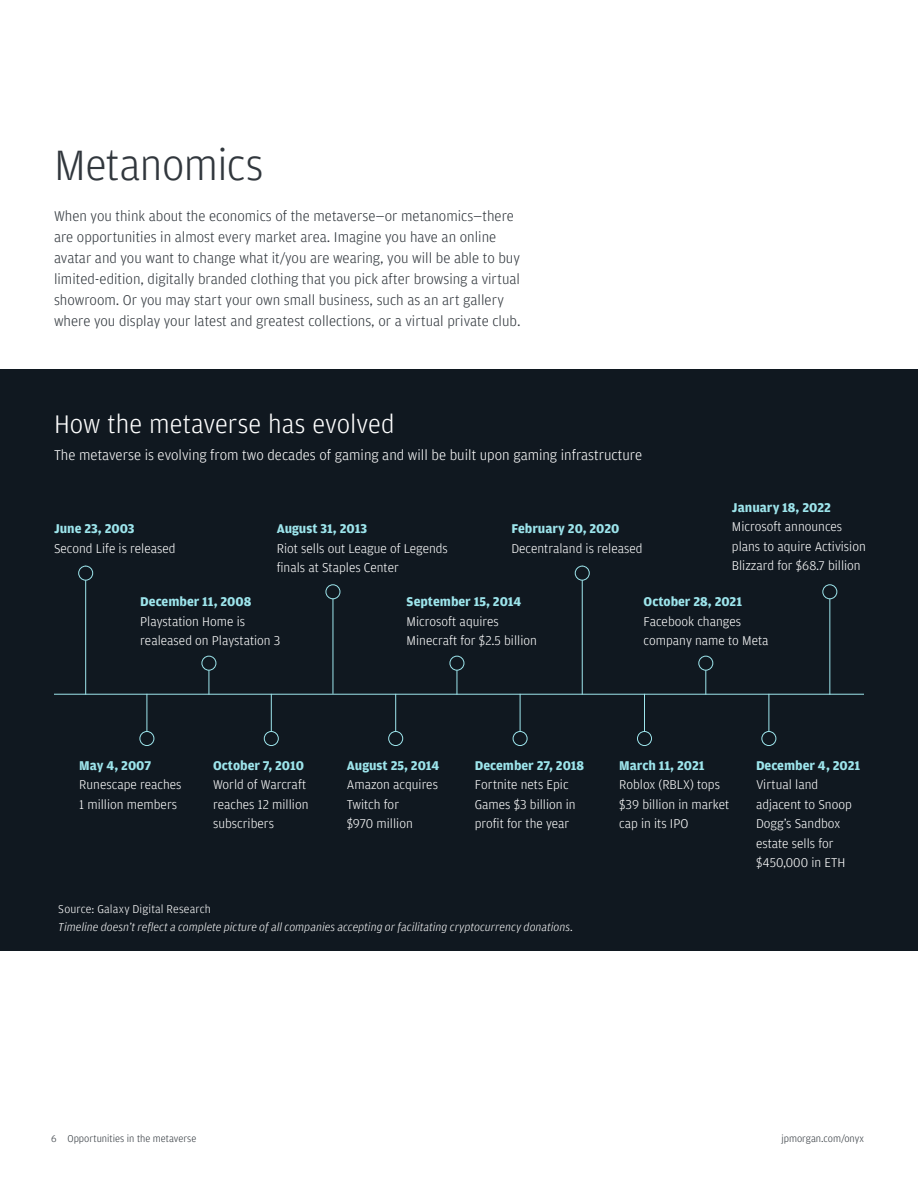
<style>
.page{position:relative;width:918px;height:1188px;background:#fff}
.page>*{position:absolute;margin:0;border:0;box-sizing:border-box;transform-origin:0 0}
.t1{font:300 45px "Amplitude";letter-spacing:-.01em;color:#31373d}
.t2{font:300 27px "Amplitude";color:#fff}
.Body_Paragraph{font:300 15px/21px "Amplitude";color:#31373d}
.Body_Paragraph-2{font:300 15px "Amplitude";color:#fff}
.Body_Paragraph-3{font:300 13.5px/19.5px "Amplitude";color:#fff}
.Body_Paragraph-4{font:700 13.5px "Amplitude";color:#9de5ec}
.t3{font:italic 300 12px "Amplitude";letter-spacing:.005em;color:#fff}
.t4{font:300 12px "Amplitude";letter-spacing:.01em;color:#fff}
.t5{font:300 10.5px "Amplitude";color:#31373d}
.s1{font-weight:700;color:#9de5ec}
</style>
<div class="page">
<div style="left:0;top:369px;width:918px;height:582px;background:#101820"></div>
<hr style="left:54px;top:694px;width:810px;height:1px;background:#9de5ec">
<hr style="left:209px;top:663px;width:1px;height:32px;background:#9de5ec">
<hr style="left:333px;top:592px;width:1px;height:102px;background:#9de5ec">
<hr style="left:457px;top:663px;width:1px;height:32px;background:#9de5ec">
<hr style="left:705px;top:663px;width:1px;height:32px;background:#9de5ec">
<hr style="left:829px;top:592px;width:1px;height:103px;background:#9de5ec">
<hr style="left:85px;top:566px;width:1px;height:129px;background:#9de5ec">
<div style="left:79px;top:566px;width:14px;height:14px;background:#101820;border-radius:50%"></div>
<div style="left:78px;top:566px;width:15px;height:15px;border:1px solid #9de5ec;border-radius:50%"></div>
<hr style="left:582px;top:566px;width:1px;height:129px;background:#9de5ec">
<div style="left:575px;top:566px;width:14px;height:14px;background:#101820;border-radius:50%"></div>
<div style="left:575px;top:566px;width:15px;height:15px;border:1px solid #9de5ec;border-radius:50%"></div>
<div style="left:326px;top:585px;width:14px;height:14px;background:#101820;border-radius:50%"></div>
<div style="left:326px;top:584px;width:14px;height:15px;border:1px solid #9de5ec;border-radius:50%"></div>
<div style="left:202px;top:656px;width:14px;height:14px;background:#101820;border-radius:50%"></div>
<div style="left:202px;top:656px;width:14px;height:15px;border:1px solid #9de5ec;border-radius:50%"></div>
<div style="left:450px;top:656px;width:14px;height:14px;background:#101820;border-radius:50%"></div>
<div style="left:450px;top:656px;width:14px;height:15px;border:1px solid #9de5ec;border-radius:50%"></div>
<div style="left:699px;top:656px;width:14px;height:14px;background:#101820;border-radius:50%"></div>
<div style="left:698px;top:656px;width:15px;height:15px;border:1px solid #9de5ec;border-radius:50%"></div>
<div style="left:823px;top:585px;width:14px;height:14px;background:#101820;border-radius:50%"></div>
<div style="left:822px;top:584px;width:15px;height:15px;border:1px solid #9de5ec;border-radius:50%"></div>
<hr style="left:147px;top:694px;width:1px;height:45px;background:#9de5ec">
<div style="left:140px;top:732px;width:14px;height:14px;background:#101820;border-radius:50%"></div>
<div style="left:140px;top:731px;width:14px;height:15px;border:1px solid #9de5ec;border-radius:50%"></div>
<hr style="left:769px;top:694px;width:1px;height:45px;background:#9de5ec">
<div style="left:762px;top:732px;width:14px;height:14px;background:#101820;border-radius:50%"></div>
<div style="left:762px;top:731px;width:14px;height:15px;border:1px solid #9de5ec;border-radius:50%"></div>
<hr style="left:271px;top:694px;width:1px;height:45px;background:#9de5ec">
<div style="left:264px;top:732px;width:14px;height:14px;background:#101820;border-radius:50%"></div>
<div style="left:264px;top:731px;width:15px;height:15px;border:1px solid #9de5ec;border-radius:50%"></div>
<hr style="left:395px;top:694px;width:1px;height:45px;background:#9de5ec">
<div style="left:389px;top:732px;width:14px;height:14px;background:#101820;border-radius:50%"></div>
<div style="left:388px;top:731px;width:15px;height:15px;border:1px solid #9de5ec;border-radius:50%"></div>
<hr style="left:520px;top:694px;width:1px;height:45px;background:#9de5ec">
<div style="left:513px;top:732px;width:14px;height:14px;background:#101820;border-radius:50%"></div>
<div style="left:513px;top:731px;width:14px;height:15px;border:1px solid #9de5ec;border-radius:50%"></div>
<hr style="left:644px;top:694px;width:1px;height:45px;background:#9de5ec">
<div style="left:637px;top:732px;width:15px;height:14px;background:#101820;border-radius:50%"></div>
<div style="left:637px;top:731px;width:15px;height:15px;border:1px solid #9de5ec;border-radius:50%"></div>
<h1 class="t1" style="left:54px;top:136px;width:211px">Metanomics</h1>
<p class="Body_Paragraph" style="left:54px;top:205px;width:468px">When you think about the economics of the metaverse—or metanomics—there are opportunities in almost every market area. Imagine you have an online avatar and you want to change what it/you are wearing, you will be able to buy limited-edition, digitally branded clothing that you pick after browsing a virtual showroom. Or you may start your own small business, such as an art gallery where you display your latest and greatest collections, or a virtual private club.</p>
<h2 class="t2" style="left:54px;top:407px;width:342px">How the metaverse has evolved</h2>
<p class="Body_Paragraph-2" style="left:54px;top:446px;width:590px">The metaverse is evolving from two decades of gaming and will be built upon gaming infrastructure</p>
<p class="Body_Paragraph-3" style="left:732px;top:497px;width:135px"><span class="s1">January 18, 2022<br></span>Microsoft announces plans to aquire Activision<br>Blizzard for $68.7 billion</p>
<p class="Body_Paragraph-3" style="left:511px;top:519px;width:133px"><span class="s1">February 20, 2020<br></span>Decentraland is released</p>
<p class="Body_Paragraph-4" style="left:277px;top:520px;width:92px">August 31, 2013</p>
<p class="Body_Paragraph-3" style="left:277px;top:538px;width:173px">Riot sells out League of Legends finals at Staples Center</p>
<p class="Body_Paragraph-3" style="left:407px;top:592px;width:132px"><span class="s1">September 15, 2014<br></span>Microsoft aquires<br>Minecraft for $2.5 billion</p>
<p class="Body_Paragraph-3" style="left:54px;top:519px;width:123px"><span class="s1">June 23, 2003<br></span>Second Life is released</p>
<p class="Body_Paragraph-3" style="left:140px;top:592px;width:142px"><span class="s1">December 11, 2008<br></span>Playstation Home is realeased on Playstation 3</p>
<p class="Body_Paragraph-3" style="left:644px;top:592px;width:126px"><span class="s1">October 28, 2021<br></span>Facebook changes company name to Meta</p>
<p class="Body_Paragraph-3" style="left:79px;top:755px;width:104px"><span class="s1">May 4, 2007<br></span>Runescape reaches<br>1 million members</p>
<p class="Body_Paragraph-3" style="left:213px;top:755px;width:97px"><span class="s1">October 7, 2010<br></span>World of Warcraft reaches 12 million subscribers</p>
<p class="Body_Paragraph-3" style="left:347px;top:755px;width:94px"><span class="s1">August 25, 2014<br></span>Amazon acquires<br>Twitch for<br>$970 million</p>
<p class="Body_Paragraph-3" style="left:475px;top:755px;width:111px"><span class="s1">December 27, 2018<br></span>Fortnite nets Epic<br>Games $3 billion in profit for the year</p>
<p class="Body_Paragraph-3" style="left:619px;top:755px;width:112px"><span class="s1">March 11, 2021<br></span>Roblox (RBLX) tops $39 billion in market cap in its IPO</p>
<p class="Body_Paragraph-3" style="left:756px;top:755px;width:106px"><span class="s1">December 4, 2021<br></span>Virtual land adjacent to Snoop<br>Dogg’s Sandbox estate sells for $450,000 in ETH</p>
<p class="t4" style="left:58px;top:901px;width:154px">Source: Galaxy Digital Research</p>
<p class="t3" style="left:58px;top:921px;width:516px">Timeline doesn’t reflect a complete picture of all companies accepting or facilitating cryptocurrency donations.</p>
<p class="t5" style="left:51px;top:1132px;width:147px">6 Opportunities in the metaverse</p>
<p class="t5" style="left:781px;top:1132px;width:84px">jpmorgan.com/onyx</p>
</div>
